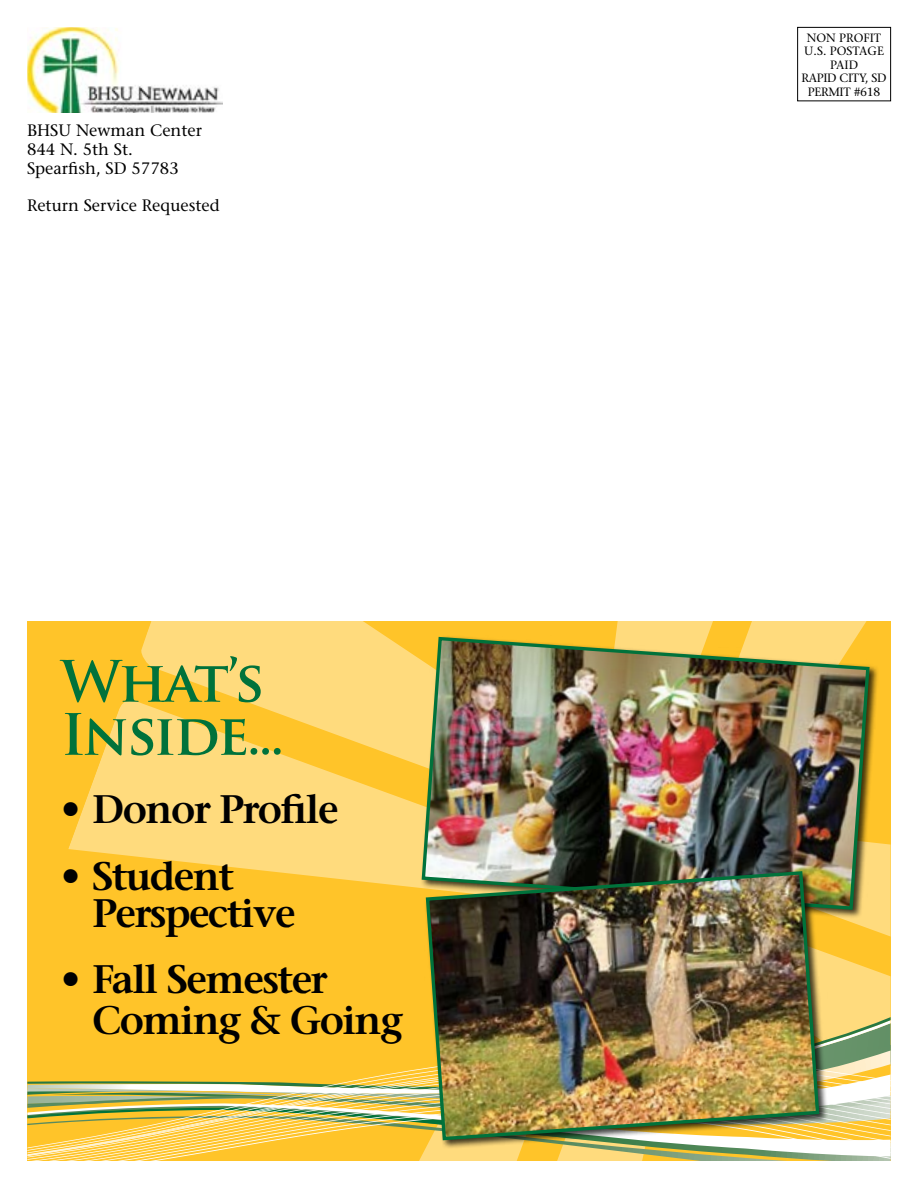
<style>
.page{position:relative;width:918px;height:1188px;background:#fff}
.page>*{position:absolute;margin:0;border:0;box-sizing:border-box;transform-origin:0 0}
.t1{font:700 55.5px/53.1px "Trajan Pro";letter-spacing:-.045em;color:#00723b}
.t2{font:600 39.75px/37.7px "Stone Serif LT";letter-spacing:-.04em;color:#000}
.t3{font:16.5px/18.8px "Stone Serif LT";color:#000}
.t4{font:12px/13.5px "Stone Serif LT";letter-spacing:-.025em;color:#000;text-align:center}
</style>
<div class="page">
<div style="left:797px;top:27px;width:94px;height:74px;background:#fff;border:1px solid #000"></div>
<img style="left:27px;top:27px;width:196px;height:86px">
<div style="left:27px;top:621px;width:864px;height:540px;background:#ffc429"></div>
<svg style="left:68px;top:700px;width:352px;height:188px;fill:#ffdb7d"></svg>
<svg style="left:140px;top:621px;width:528px;height:220px;fill:#ffdb7d"></svg>
<svg style="left:668px;top:621px;width:223px;height:396px"></svg>
<svg style="left:828px;top:1017px;width:63px;height:8px"></svg>
<svg style="left:27px;top:1025px;width:864px;height:136px"></svg>
<img style="left:420px;top:635px;width:451px;height:277px">
<div style="left:424px;top:870px;width:404px;height:279px;background:#000;opacity:.75"></div>
<img style="left:424px;top:869px;width:397px;height:273px">
<p class="t3" style="left:27px;top:121px;width:177px">BHSU Newman Center<br>844 N. 5th St.<br>Spearfish, SD 57783</p>
<p class="t3" style="left:27px;top:196px;width:194px">Return Service Requested</p>
<h1 class="t1" style="left:61px;top:656px;width:225px">What’s<br>Inside...</h1>
<h2 class="t2" style="left:61px;top:791px;width:279px">• Donor Profile</h2>
<h2 class="t2" style="left:92px;top:857px;width:205px;text-indent:-31px">• Student<br>Perspective</h2>
<h2 class="t2" style="left:92px;top:959px;width:312px;line-height:40.5px;text-indent:-31px">• Fall Semester<br>Coming &amp; Going</h2>
<p class="t4" style="left:802px;top:31px;width:87px">NON PROFIT<br>U.S. POSTAGE<br>PAID<br>RAPID CITY, SD<br>PERMIT #618</p>
</div>
